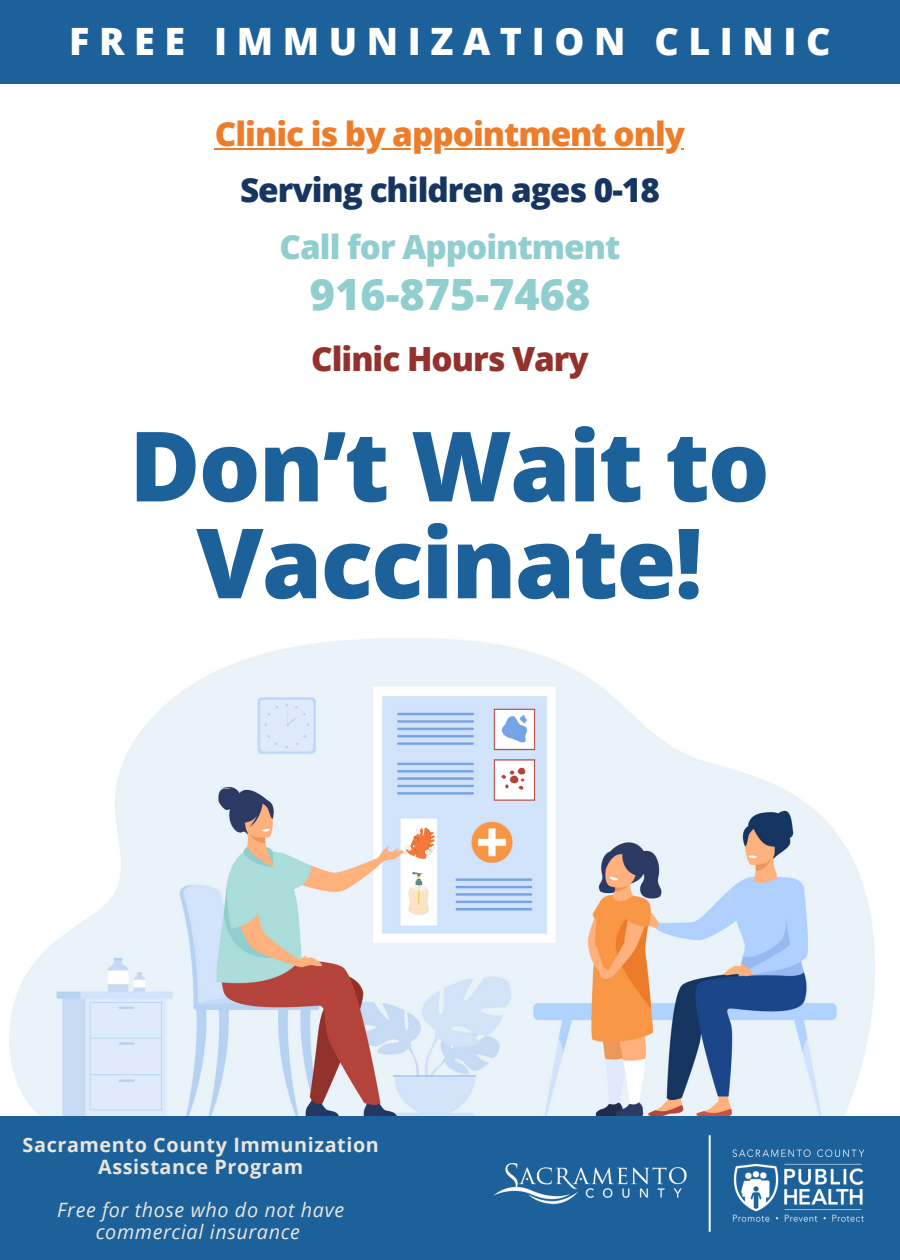
<style>
.page{position:relative;width:900px;height:1260px;background:#fff}
.page>*{position:absolute;margin:0;border:0;box-sizing:border-box;transform-origin:0 0}
.t1{font:800 97px/96.8px "Open Sans";letter-spacing:-.02em;color:#1c619a;text-align:center}
.t2{font:800 43.25px "Open Sans";color:#91cecf}
.t3{font:800 37.75px "Open Sans";letter-spacing:.255em;color:#fff}
.t4{font:800 33.25px "Open Sans";letter-spacing:-.03em;color:#ed7d2b}
.t5{font:800 33.25px "Open Sans";letter-spacing:-.03em;color:#163561}
.t6{font:800 33.25px "Open Sans";letter-spacing:-.03em;color:#91cecf}
.t7{font:800 33.25px "Open Sans";letter-spacing:-.03em;color:#93322c}
.t8{font:700 19.75px/21.8px "Open Sans";letter-spacing:.03em;color:#eae5df;text-align:center}
.t9{font:italic 19.75px/21.8px "Open Sans";letter-spacing:.03em;color:#eae5df;text-align:center}
</style>
<div class="page">
<img style="left:9px;top:638px;width:866px;height:478px">
<hr style="left:215px;top:148px;width:469px;height:2px;background:#ed7d2b">
<div style="left:0;top:1116px;width:900px;height:144px;background:#1c619a"></div>
<img style="left:493px;top:1135px;width:372px;height:97px">
<div style="left:0;top:0;width:900px;height:83px;background:#1c619a"></div>
<div style="left:404px;top:821px;width:29px;height:102px;background:#fff"></div>
<svg style="left:408px;top:872px;width:21px;height:43px"></svg>
<svg style="left:404px;top:828px;width:30px;height:31px"></svg>
<h3 class="t3" style="left:69px;top:15px;width:763px">FREE IMMUNIZATION CLINIC</h3>
<h3 class="t4" style="left:215px;top:111px;width:472px">Clinic is by appointment only</h3>
<h3 class="t5" style="left:240px;top:167px;width:421px">Serving children ages 0-18</h3>
<h3 class="t6" style="left:280px;top:223px;width:342px">Call for Appointment</h3>
<h2 class="t2" style="left:310px;top:264px;width:282px">916-875-7468</h2>
<h3 class="t7" style="left:311px;top:336px;width:279px">Clinic Hours Vary</h3>
<h1 class="t1" style="left:129px;top:415px;width:642px">Don’t Wait to<br>Vaccinate!</h1>
<p class="t8" style="left:23px;top:1133px;width:358px">Sacramento County Immunization<br>Assistance Program</p>
<p class="t9" style="left:57px;top:1199px;width:288px">Free for those who do not have commercial insurance</p>
</div>
